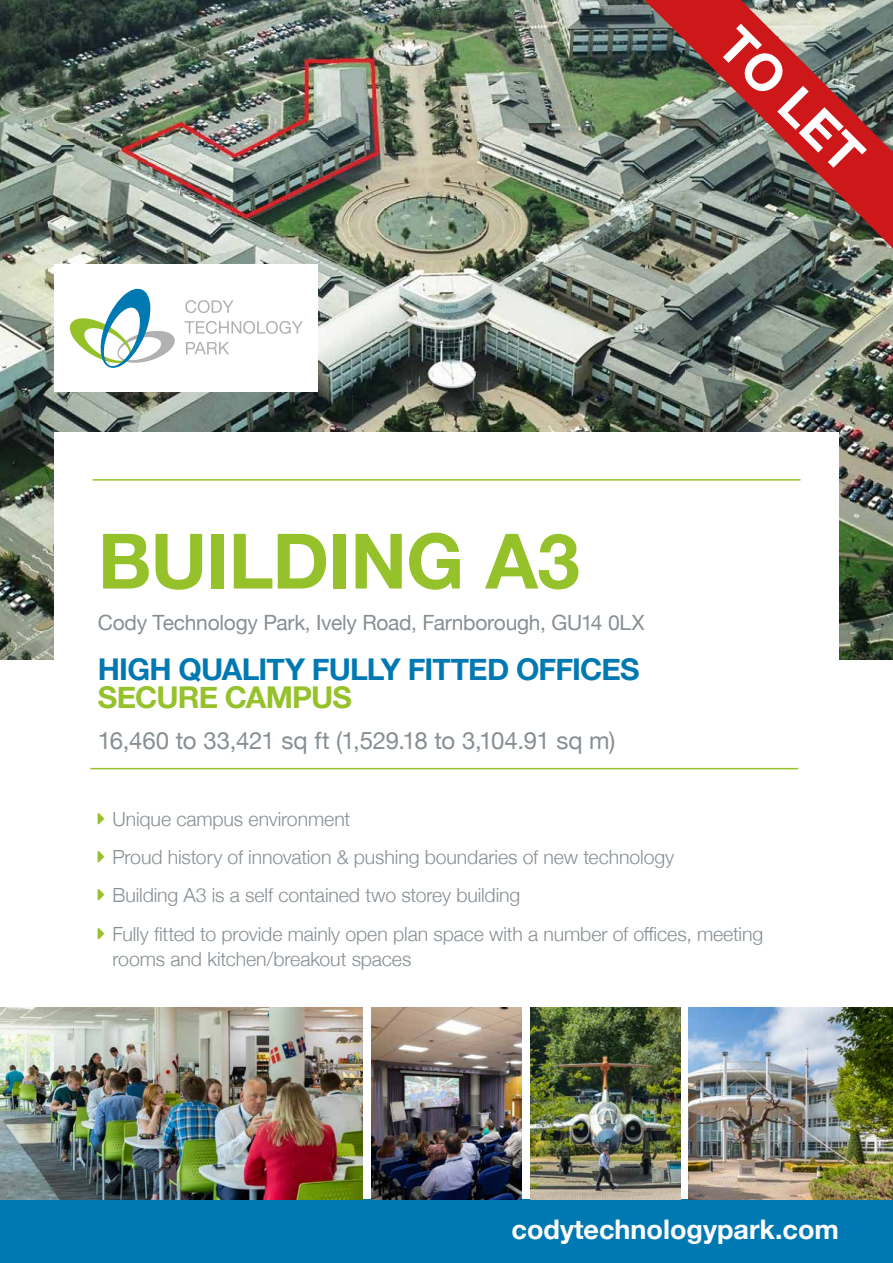
<style>
.page{position:relative;width:893px;height:1263px;background:#fff}
.page>*{position:absolute;margin:0;border:0;box-sizing:border-box;transform-origin:0 0}
.t1{font:700 76.5px "Helvetica Neue";letter-spacing:-.01em;color:#95c12a}
.t2{font:700 51px "Helvetica Neue";color:#fff}
.t3{font:700 30px "Helvetica Neue";letter-spacing:-.03em;color:#0079b2}
.t4{font:700 30px "Helvetica Neue";letter-spacing:-.025em;color:#95c12a}
.t5{font:700 27px "Helvetica Neue";color:#fff}
.t6{font:24px "Helvetica Neue";letter-spacing:-.015em;color:#878f93}
.t7{font:21px "Helvetica Neue";letter-spacing:-.015em;color:#878f93}
.t8{font:300 19.5px/25.5px "Helvetica Neue";letter-spacing:-.005em;color:#878f93}
.s1{color:#95c12a}
</style>
<div class="page">
<img style="left:0;top:0;width:893px;height:660px">
<div style="left:0;top:1199px;width:893px;height:64px;background:#0079b2"></div>
<div style="left:54px;top:432px;width:785px;height:297px;background:#fff"></div>
<img style="left:644px;top:0;width:249px;height:248px">
<div style="left:54px;top:264px;width:264px;height:128px;background:#fff"></div>
<svg style="left:69px;top:288px;width:106px;height:80px"></svg>
<svg style="left:185px;top:300px;width:49px;height:13px"></svg>
<svg style="left:185px;top:321px;width:118px;height:13px"></svg>
<svg style="left:186px;top:342px;width:43px;height:12px"></svg>
<img style="left:0;top:1008px;width:363px;height:191px">
<img style="left:689px;top:1008px;width:204px;height:191px">
<img style="left:371px;top:1008px;width:151px;height:191px">
<img style="left:530px;top:1008px;width:150px;height:191px">
<hr style="left:90px;top:768px;width:708px;height:1px;background:#95c12a">
<hr style="left:93px;top:479px;width:707px;height:2px;background:#95c12a">
<h2 class="t2" style="left:756px;top:8px;width:181px;rotate:45deg">TO LET</h2>
<h1 class="t1" style="left:98px;top:501px;width:483px">BUILDING A3</h1>
<p class="t7" style="left:98px;top:607px;width:548px">Cody Technology Park, Ively Road, Farnborough, GU14 0LX</p>
<h3 class="t3" style="left:98px;top:645px;width:543px">HIGH QUALITY FULLY FITTED OFFICES</h3>
<h3 class="t4" style="left:98px;top:674px;width:256px">SECURE CAMPUS</h3>
<p class="t6" style="left:98px;top:723px;width:519px">16,460 to 33,421 sq ft (1,529.18 to 3,104.91 sq m)</p>
<p class="t8" style="left:98px;top:805px;width:254px"><span class="s1">▼▼</span> Unique campus environment</p>
<p class="t8" style="left:98px;top:843px;width:578px"><span class="s1">▼▼</span> Proud history of innovation &amp; pushing boundaries of new technology</p>
<p class="t8" style="left:98px;top:881px;width:424px"><span class="s1">▼▼</span> Building A3 is a self contained two storey building</p>
<p class="t8" style="left:113px;top:919px;width:652px;text-indent:-15px"><span class="s1">▼▼</span> Fully fitted to provide mainly open plan space with a number of offices, meeting rooms and kitchen/breakout spaces</p>
<h3 class="t5" style="left:511px;top:1208px;width:329px">codytechnologypark.com</h3>
</div>
